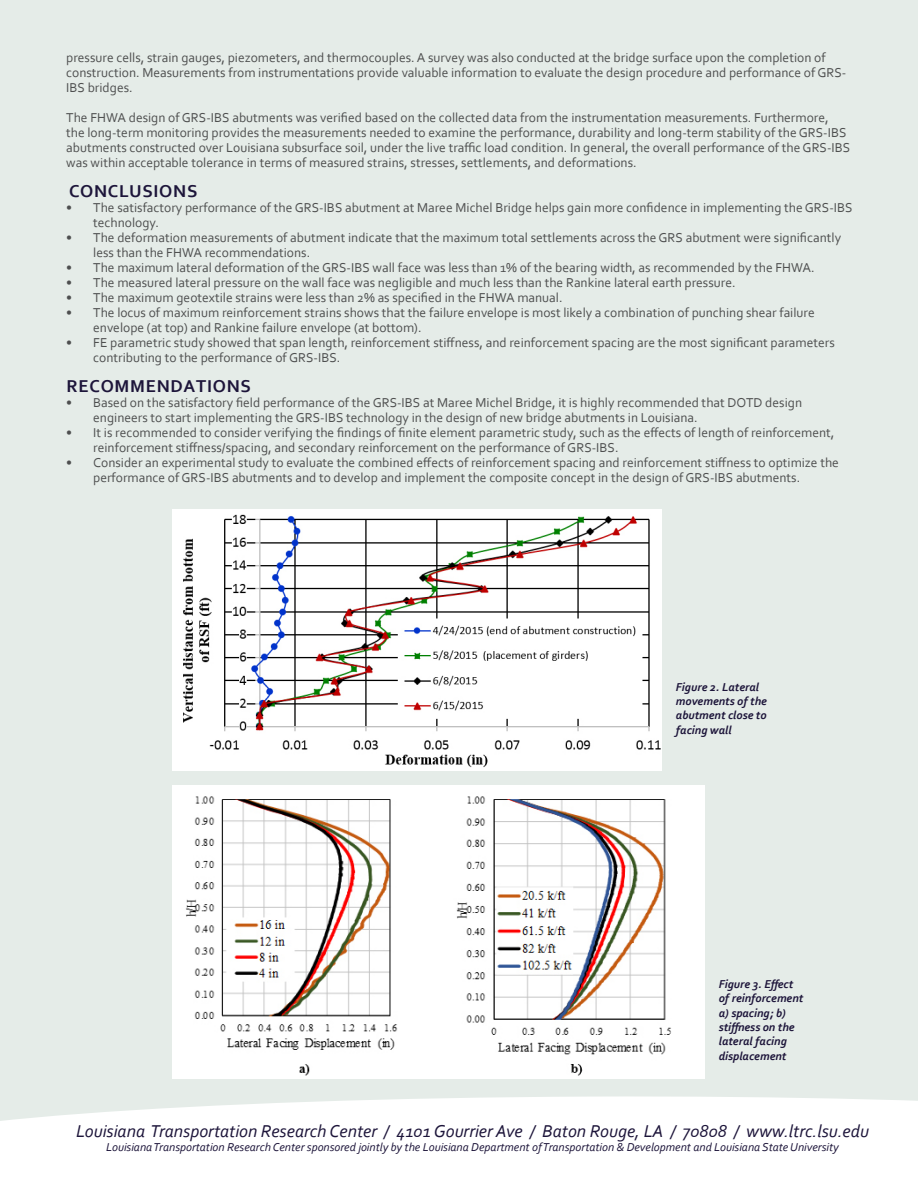
<style>
.page{position:relative;width:918px;height:1188px;background:#e5ece8}
.page>*{position:absolute;margin:0;border:0;box-sizing:border-box;transform-origin:0 0}
.t1{font:italic 18px "Corbel";color:#1d153a}
.Body_Text{font:700 18px "Corbel";letter-spacing:.04em;color:#1d153a}
.Body_Text-2{font:13.5px/15px "Corbel";color:#4e4f4f}
.t2{font:italic 700 12px/14.4px "Corbel";color:#1d153a}
.t3{font:italic 12px "Corbel";color:#1d153a}
</style>
<div class="page">
<svg style="left:0;top:1096px;width:918px;height:92px;background:#fdfdfd"></svg>
<div style="left:0;top:1163px;width:303px;height:25px;background:#fff"></div>
<img style="left:172px;top:509px;width:489px;height:261px">
<img style="left:172px;top:786px;width:533px;height:292px">
<p class="Body_Text-2" style="left:66px;top:49px;width:782px">pressure cells, strain gauges, piezometers, and thermocouples. A survey was also conducted at the bridge surface upon the completion of construction. Measurements from instrumentations provide valuable information to evaluate the design procedure and performance of GRS-<br>IBS bridges.</p>
<p class="Body_Text-2" style="left:66px;top:109px;width:786px">The FHWA design of GRS-IBS abutments was verified based on the collected data from the instrumentation measurements. Furthermore, the long-term monitoring provides the measurements needed to examine the performance, durability and long-term stability of the GRS-IBS abutments constructed over Louisiana subsurface soil, under the live traffic load condition. In general, the overall performance of the GRS-IBS was within acceptable tolerance in terms of measured strains, stresses, settlements, and deformations.</p>
<p class="Body_Text" style="left:69px;top:179px;width:130px">CONCLUSIONS</p>
<p class="Body_Text-2" style="left:93px;top:199px;width:761px;text-indent:-27px">• The satisfactory performance of the GRS-IBS abutment at Maree Michel Bridge helps gain more confidence in implementing the GRS-IBS technology.</p>
<p class="Body_Text-2" style="left:93px;top:229px;width:749px;text-indent:-27px">• The deformation measurements of abutment indicate that the maximum total settlements across the GRS abutment were significantly less than the FHWA recommendations.</p>
<p class="Body_Text-2" style="left:66px;top:259px;width:750px">• The maximum lateral deformation of the GRS-IBS wall face was less than 1% of the bearing width, as recommended by the FHWA.</p>
<p class="Body_Text-2" style="left:66px;top:274px;width:671px">• The measured lateral pressure on the wall face was negligible and much less than the Rankine lateral earth pressure.</p>
<p class="Body_Text-2" style="left:66px;top:289px;width:498px">• The maximum geotextile strains were less than 2% as specified in the FHWA manual.</p>
<p class="Body_Text-2" style="left:93px;top:304px;width:723px;text-indent:-27px">• The locus of maximum reinforcement strains shows that the failure envelope is most likely a combination of punching shear failure envelope (at top) and Rankine failure envelope (at bottom).</p>
<p class="Body_Text-2" style="left:93px;top:334px;width:743px;text-indent:-27px">• FE parametric study showed that span length, reinforcement stiffness, and reinforcement spacing are the most significant parameters contributing to the performance of GRS-IBS.</p>
<h2 class="Body_Text" style="left:67px;top:374px;width:186px">RECOMMENDATIONS</h2>
<p class="Body_Text-2" style="left:93px;top:394px;width:710px;text-indent:-27px">• Based on the satisfactory field performance of the GRS-IBS at Maree Michel Bridge, it is highly recommended that DOTD design engineers to start implementing the GRS-IBS technology in the design of new bridge abutments in Louisiana.</p>
<p class="Body_Text-2" style="left:93px;top:424px;width:743px;text-indent:-27px">• It is recommended to consider verifying the findings of finite element parametric study, such as the effects of length of reinforcement, reinforcement stiffness/spacing, and secondary reinforcement on the performance of GRS-IBS.</p>
<p class="Body_Text-2" style="left:93px;top:454px;width:747px;text-indent:-27px">• Consider an experimental study to evaluate the combined effects of reinforcement spacing and reinforcement stiffness to optimize the performance of GRS-IBS abutments and to develop and implement the composite concept in the design of GRS-IBS abutments.</p>
<p class="t2" style="left:676px;top:679px;width:93px">Figure 2. Lateral movements of the abutment close to facing wall</p>
<p class="t2" style="left:719px;top:976px;width:86px">Figure 3. Effect of reinforcement a) spacing; b) stiffness on the lateral facing displacement</p>
<h1 class="t1" style="left:76px;top:1120px;width:794px">Louisiana Transportation Research Center / 4101 Gourrier Ave / Baton Rouge, LA / 70808 / www.ltrc.lsu.edu</h1>
<p class="t3" style="left:106px;top:1140px;width:734px">Louisiana Transportation Research Center sponsored jointly by the Louisiana Department of Transportation &amp; Development and Louisiana State University</p>
</div>
